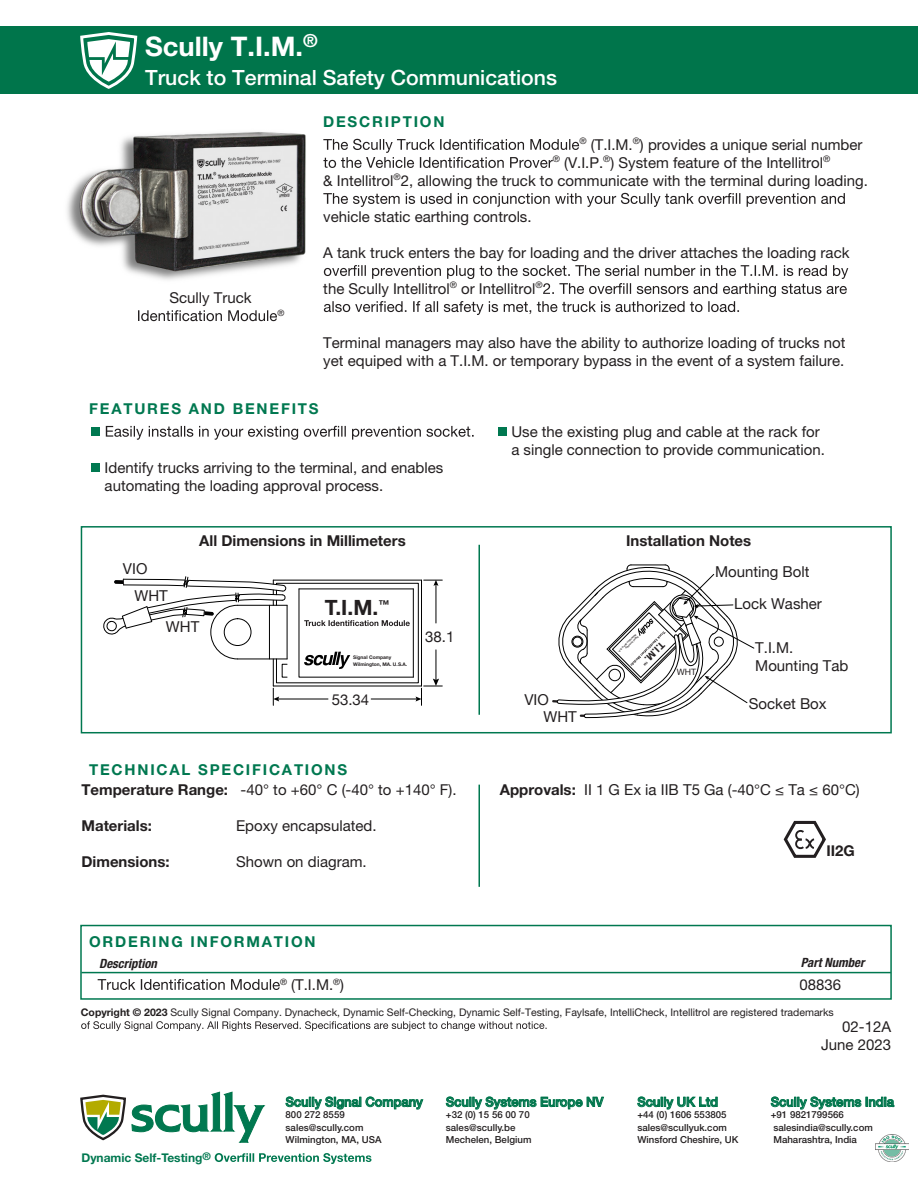
<style>
.page{position:relative;width:918px;height:1189px;background:#fff}
.page>*{position:absolute;margin:0;border:0;box-sizing:border-box;transform-origin:0 0}
.t1{font:700 27px "Helvetica Neue LT Std";color:#fff}
.t2{font:700 21.15px "Helvetica Neue LT Std";color:#231f20}
.t3{font:500 21px "Helvetica Neue LT Std";color:#fff}
.t4{font:15px/18px "Helvetica Neue LT Std";color:#231f20}
.t5{font:15px/18px "Helvetica Neue";color:#231f20}
.t6{font:700 15px "Helvetica Neue LT Std";color:#231f20}
.t7{font:700 15px "Helvetica Neue LT Std";letter-spacing:.12em;color:#007850}
.t8{font:700 14.85px "Helvetica Neue LT Std";color:#231f20}
.t9{font:500 12.9px "Helvetica Neue LT Std";color:#007850}
.t10{font:italic 700 condensed 12.75px "Helvetica Neue LT Std";color:#231f20}
.t11{font:700 12px "Helvetica Neue LT Std";color:#007850}
.t12{font:10.5px "Helvetica Neue LT Std";color:#231f20}
.t13{font:500 9.75px/12px "Helvetica Neue LT Std";color:#231f20}
.t14{font:700 9.45px "Helvetica Neue LT Std";color:#231f20}
.t15{font:8.7px "Helvetica Neue";color:#231f20}
.t16{font:8.7px "Helvetica Neue LT Std";color:#231f20}
.t17{font:700 4.95px/6.9px "Helvetica Neue LT Std";color:#231f20}
.t18{font:700 2.25px/3.2px "Helvetica Neue LT Std";color:#231f20}
.s1{font-weight:700;color:#007850}
.s2{font-weight:700}
.s3{font-family:"Helvetica Neue LT Std";font-weight:700}
.s4{font-size:10.5px}
</style>
<div class="page">
<img style="left:67px;top:132px;width:257px;height:190px">
<div style="left:81px;top:526px;width:811px;height:207px;border:2px solid #007850"></div>
<div style="left:92px;top:427px;width:8px;height:8px;background:#007850"></div>
<div style="left:92px;top:463px;width:8px;height:8px;background:#007850"></div>
<div style="left:499px;top:427px;width:8px;height:8px;background:#007850"></div>
<svg style="left:106px;top:425px;width:368px;height:14px"></svg>
<svg style="left:138px;top:310px;width:139px;height:11px"></svg>
<svg style="left:323px;top:139px;width:256px;height:29px"></svg>
<svg style="left:323px;top:193px;width:522px;height:14px"></svg>
<svg style="left:324px;top:265px;width:524px;height:50px"></svg>
<div style="left:80px;top:924px;width:812px;height:75px;border:2px solid #007850"></div>
<hr style="left:81px;top:971px;width:810px;height:2px;background:#007850">
<hr style="left:478px;top:544px;width:2px;height:170px;background:#007850">
<svg style="left:98px;top:979px;width:182px;height:10px"></svg>
<svg style="left:552px;top:564px;width:203px;height:154px"></svg>
<hr style="left:478px;top:784px;width:2px;height:102px;background:#007850">
<svg style="left:103px;top:576px;width:339px;height:129px"></svg>
<div style="left:0;top:27px;width:918px;height:67px;background:#00754b"></div>
<svg style="left:80px;top:32px;width:58px;height:57px"></svg>
<svg style="left:286px;top:1096px;width:137px;height:13px"></svg>
<svg style="left:446px;top:1096px;width:158px;height:13px"></svg>
<svg style="left:637px;top:1096px;width:81px;height:13px"></svg>
<svg style="left:771px;top:1096px;width:123px;height:13px"></svg>
<svg style="left:80px;top:1091px;width:185px;height:51px"></svg>
<svg style="left:215px;top:1153px;width:156px;height:10px"></svg>
<img style="left:875px;top:1134px;width:33px;height:27px">
<svg style="left:783px;top:820px;width:43px;height:38px"></svg>
<svg style="left:81px;top:1021px;width:466px;height:9px"></svg>
<h1 class="t1" style="left:145px;top:30px;width:174px">Scully T.I.M.<sup>®</sup></h1>
<h3 class="t3" style="left:145px;top:65px;width:413px">Truck to Terminal Safety Communications</h3>
<p class="t4" style="left:169px;top:288px;width:84px">Scully Truck</p>
<p class="t16" style="left:277px;top:307px;width:8px">®</p>
<p class="t7" style="left:323px;top:112px;width:123px">DESCRIPTION</p>
<p class="t4" style="left:579px;top:135px;width:285px"><sup>®</sup> (T.I.M.<sup>®</sup>) provides a unique serial number</p>
<p class="t4" style="left:553px;top:153px;width:279px"><sup>®</sup> (V.I.P.<sup>®</sup>) System feature of the Intellitrol<sup>®</sup></p>
<p class="t4" style="left:323px;top:171px;width:546px">&amp; Intellitrol<sup>®</sup>2, allowing the truck to communicate with the terminal during loading.</p>
<p class="t4" style="left:323px;top:207px;width:210px">vehicle static earthing controls.</p>
<p class="t4" style="left:323px;top:243px;width:528px">A tank truck enters the bay for loading and the driver attaches the loading rack</p>
<p class="t4" style="left:323px;top:279px;width:221px">the Scully Intellitrol<sup>®</sup> or Intellitrol<sup>®</sup></p>
<p class="t4" style="left:323px;top:333px;width:524px">Terminal managers may also have the ability to authorize loading of trucks not yet equiped with a T.I.M. or temporary bypass in the event of a system failure.</p>
<p class="t7" style="left:89px;top:399px;width:231px">FEATURES AND BENEFITS</p>
<p class="t4" style="left:105px;top:458px;width:340px">Identify trucks arriving to the terminal, and enables automating the loading approval process.</p>
<p class="t4" style="left:511px;top:422px;width:315px">Use the existing plug and cable at the rack for a single connection to provide communication.</p>
<p class="t5" style="left:123px;top:560px;width:26px">VIO</p>
<p class="t6" style="left:199px;top:531px;width:208px">All Dimensions in Millimeters</p>
<p class="t6" style="left:626px;top:531px;width:127px">Installation Notes</p>
<p class="t5" style="left:715px;top:563px;width:96px">Mounting Bolt</p>
<p class="t5" style="left:166px;top:581px;width:35px;line-height:30.8px;text-indent:-31px">WHT<br>WHT</p>
<h2 class="t2" style="left:325px;top:594px;width:66px">T.I.M.<sup>™</sup></h2>
<p class="t17" style="left:353px;top:653px;width:56px">Signal Company<br>Wilmington, MA. U.S.A.</p>
<p class="t5" style="left:332px;top:691px;width:39px">53.34</p>
<p class="t5" style="left:425px;top:628px;width:31px">38.1</p>
<p class="t4" style="left:81px;top:758px;width:377px;line-height:20.7px;text-indent:8px"><span class="s1">TECHNICAL SPECIFICATIONS<br></span><span class="s2">Temperature Range:</span> -40° to +60° C (-40° to +140° F).</p>
<p class="t6" style="left:81px;top:816px;width:72px">Materials:</p>
<p class="t4" style="left:236px;top:816px;width:142px">Epoxy encapsulated.</p>
<p class="t6" style="left:81px;top:852px;width:90px">Dimensions:</p>
<p class="t4" style="left:236px;top:852px;width:132px">Shown on diagram.</p>
<p class="t5" style="left:524px;top:691px;width:26px">VIO</p>
<p class="t5" style="left:544px;top:708px;width:35px">WHT</p>
<p class="t18" style="left:639px;top:637px;width:26px;rotate:135deg">Signal Company<br>Wilmington, MA. U.S.A.</p>
<p class="t14" style="left:667px;top:647px;width:31px;rotate:135deg">T.I.M.<sup>™</sup></p>
<p class="t15" style="left:677px;top:665px;width:21px">WHT</p>
<p class="t5" style="left:734px;top:595px;width:89px">Lock Washer</p>
<p class="t5" style="left:755px;top:639px;width:95px">T.I.M.<br>Mounting Tab</p>
<p class="t5" style="left:749px;top:695px;width:79px">Socket Box</p>
<p class="t5" style="left:500px;top:781px;width:362px"><span class="s3">Approvals:</span> II 1 G Ex ia IIB T5 Ga (-40°C ≤ Ta ≤ 60°C)</p>
<p class="t8" style="left:826px;top:841px;width:30px">II2G</p>
<p class="t7" style="left:89px;top:931px;width:228px">ORDERING INFORMATION</p>
<p class="t10" style="left:99px;top:955px;width:59px">Description</p>
<p class="t10" style="left:801px;top:954px;width:65px">Part Number</p>
<p class="t4" style="left:280px;top:974px;width:66px"><sup>®</sup> (T.I.M.<sup>®</sup>)</p>
<p class="t4" style="left:800px;top:974px;width:43px">08836</p>
<p class="t12" style="left:81px;top:1005px;width:755px"><span class="s2">Copyright © 2023</span> Scully Signal Company. Dynacheck, Dynamic Self-Checking, Dynamic Self-Testing, Faylsafe, IntelliCheck, Intellitrol are registered trademarks</p>
<p class="t11" style="left:81px;top:1149px;width:131px">Dynamic Self-Testing<span class="s4">®</span></p>
<p class="t9" style="left:286px;top:1093px;width:139px">Scully Signal Company</p>
<p class="t13" style="left:286px;top:1108px;width:97px">800 272 8559 sales@scully.com<br>Wilmington, MA, USA</p>
<p class="t9" style="left:446px;top:1093px;width:159px">Scully Systems Europe NV</p>
<p class="t13" style="left:446px;top:1108px;width:87px">+32 (0) 15 56 00 70 sales@scully.be<br>Mechelen, Belgium</p>
<p class="t9" style="left:637px;top:1093px;width:82px">Scully UK Ltd</p>
<p class="t13" style="left:637px;top:1108px;width:103px">+44 (0) 1606 553805 sales@scullyuk.com<br>Winsford Cheshire, UK</p>
<p class="t4" style="left:821px;top:1016px;width:72px;text-align:right">02-12A<br>June 2023</p>
<p class="t9" style="left:771px;top:1093px;width:125px">Scully Systems India</p>
<p class="t13" style="left:771px;top:1108px;width:104px">+91 9821799566 salesindia@scully.com<br>Maharashtra, India</p>
</div>
